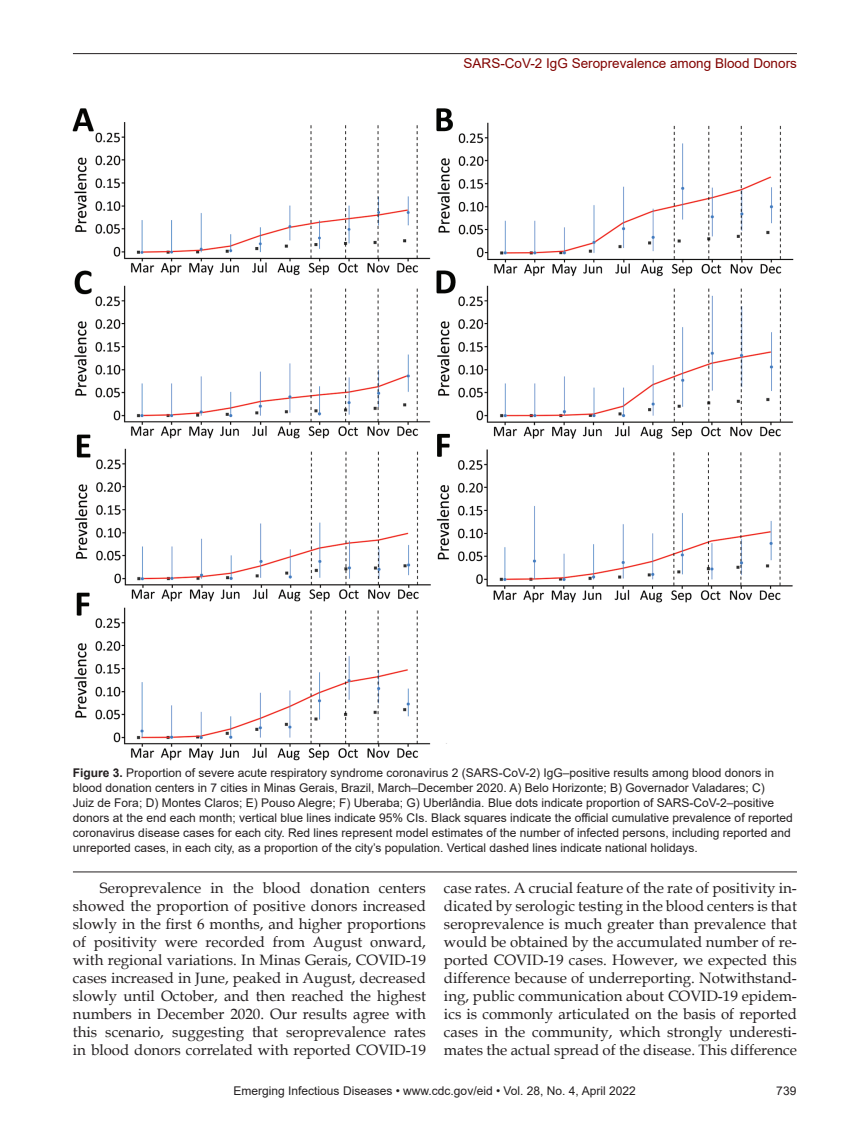
<style>
.page{position:relative;width:851px;height:1134px;background:#fff}
.page>*{position:absolute;margin:0;border:0;box-sizing:border-box;transform-origin:0 0}
.Body_Text{font:15px/18px "Book Antiqua";color:#231f20;text-align:justify}
.Running_Head{font:13.5px "Arial";color:#820301}
.Figure_Legend{font:12px/15px "Arial";color:#231f20}
.s1{font-weight:700}
</style>
<div class="page">
<hr style="left:73px;top:53px;width:723px;height:1px;background:#231f20">
<img style="left:73px;top:108px;width:721px;height:653px">
<hr style="left:73px;top:872px;width:723px;height:1px;background:#231f20">
<p class="Running_Head" style="left:463px;top:54px;width:335px">SARS-CoV-2 IgG Seroprevalence among Blood Donors</p>
<p class="Figure_Legend" style="left:73px;top:765px;width:721px"><span class="s1">Figure 3.</span> Proportion of severe acute respiratory syndrome coronavirus 2 (SARS-CoV-2) IgG–positive results among blood donors in blood donation centers in 7 cities in Minas Gerais, Brazil, March–December 2020. A) Belo Horizonte; B) Governador Valadares; C)<br>Juiz de Fora; D) Montes Claros; E) Pouso Alegre; F) Uberaba; G) Uberlândia. Blue dots indicate proportion of SARS-CoV-2–positive donors at the end each month; vertical blue lines indicate 95% CIs. Black squares indicate the official cumulative prevalence of reported coronavirus disease cases for each city. Red lines represent model estimates of the number of infected persons, including reported and unreported cases, in each city, as a proportion of the city’s population. Vertical dashed lines indicate national holidays.</p>
<p class="Body_Text" style="left:73px;top:879px;width:354px;text-indent:27px">Seroprevalence in the blood donation centers showed the proportion of positive donors increased slowly in the first 6 months, and higher proportions of positivity were recorded from August onward, with regional variations. In Minas Gerais, COVID-19 cases increased in June, peaked in August, decreased slowly until October, and then reached the highest numbers in December 2020. Our results agree with this scenario, suggesting that seroprevalence rates in blood donors correlated with reported COVID-19</p>
<p class="Body_Text" style="left:444px;top:879px;width:354px">case rates. A crucial feature of the rate of positivity in&shy;dicated by serologic testing in the blood centers is that seroprevalence is much greater than prevalence that would be obtained by the accumulated number of re&shy;ported COVID-19 cases. However, we expected this difference because of underreporting. Notwithstand&shy;ing, public communication about COVID-19 epidem&shy;ics is commonly articulated on the basis of reported cases in the community, which strongly underesti&shy;mates the actual spread of the disease. This difference</p>
<p class="Figure_Legend" style="left:233px;top:1084px;width:403px">Emerging Infectious Diseases • www.cdc.gov/eid • Vol. 28, No. 4, April 2022</p>
<p class="Figure_Legend" style="left:776px;top:1084px;width:22px">739</p>
</div>
